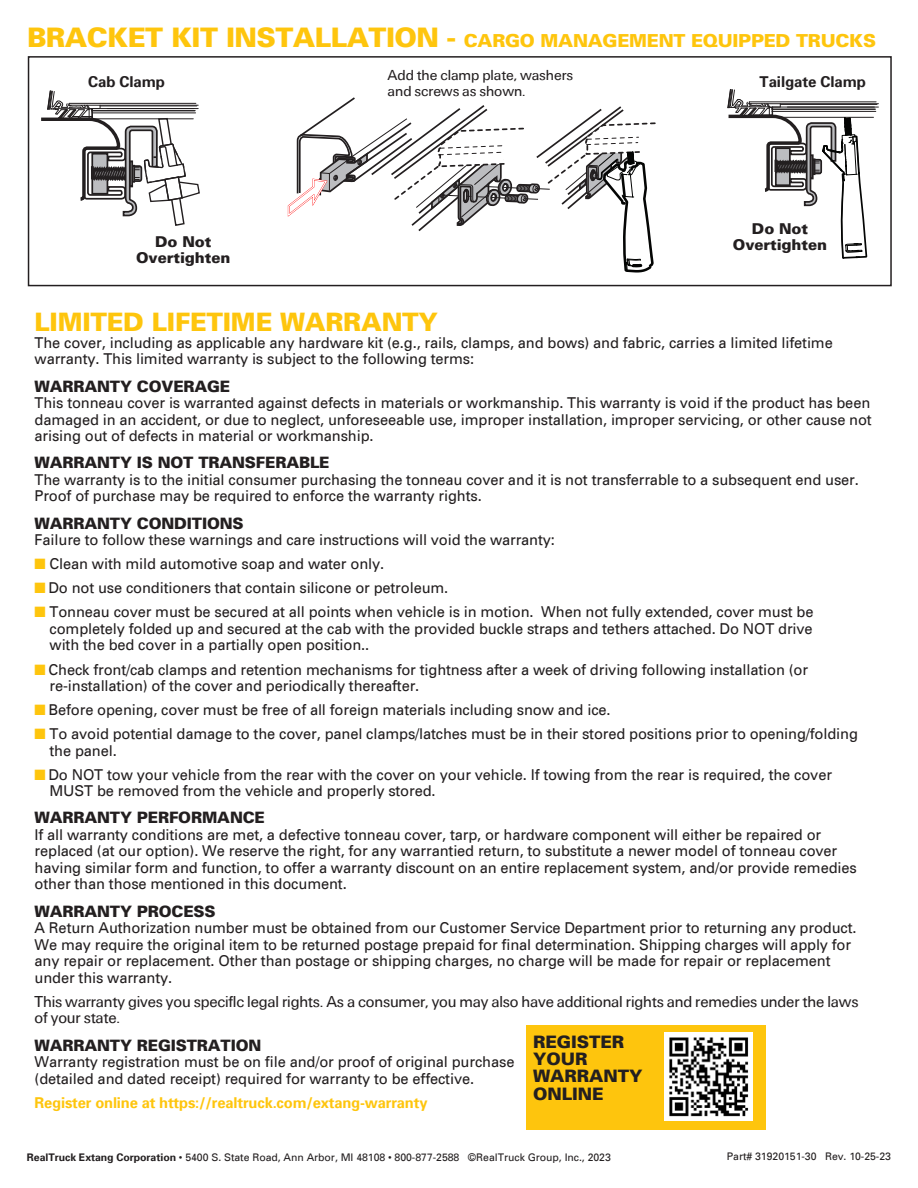
<style>
.page{position:relative;width:918px;height:1188px;background:#fff}
.page>*{position:absolute;margin:0;border:0;box-sizing:border-box;transform-origin:0 0}
.t1{font:900 25.5px "Univers";letter-spacing:-.01em;color:#fec50d}
.t2{font:900 18px "Univers";letter-spacing:-.01em;color:#fec50d}
.t3{font:900 17.25px/17.2px "Univers";letter-spacing:-.005em;color:#231f20}
.t4{font:16.35px/16.5px "Univers U55";letter-spacing:-.01em;color:#231f20}
.t5{font:900 15.75px "Univers";letter-spacing:-.01em;color:#231f20}
.t6{font:15px/16.5px "Univers";letter-spacing:-.01em;color:#231f20}
.t7{font:700 15px "Univers";letter-spacing:-.01em;color:#fec50d}
.t8{font:15px/16.5px "Univers U55";letter-spacing:-.005em;color:#231f20}
.t9{font:900 15px "Univers";letter-spacing:-.005em;color:#231f20}
.t10{font:700 15px "Univers";letter-spacing:-.005em;color:#231f20}
.t11{font:10.5px "Univers";letter-spacing:-.005em;color:#231f20}
.s1{font-size:27px}
.s2{color:#fec50d}
.s3{font-weight:700}
</style>
<div class="page">
<svg style="left:287px;top:89px;width:592px;height:184px"></svg>
<svg style="left:41px;top:90px;width:159px;height:136px"></svg>
<div style="left:526px;top:1025px;width:240px;height:104px;background:#fec50d"></div>
<img style="left:664px;top:1032px;width:89px;height:89px">
<div style="left:28px;top:56px;width:864px;height:230px;border:2px solid #231f20"></div>
<p class="t2" style="left:27px;top:34px;width:851px"><span class="s1">BRACKET KIT INSTALLATION -</span> CARGO MANAGEMENT EQUIPPED TRUCKS</p>
<p class="t8" style="left:388px;top:68px;width:187px">Add the clamp plate, washers and screws as shown.</p>
<p class="t10" style="left:88px;top:76px;width:78px">Cab Clamp</p>
<p class="t10" style="left:760px;top:76px;width:108px">Tailgate Clamp</p>
<p class="t9" style="left:752px;top:223px;width:58px">Do Not</p>
<p class="t9" style="left:155px;top:236px;width:58px">Do Not</p>
<p class="t9" style="left:733px;top:239px;width:96px">Overtighten</p>
<p class="t9" style="left:136px;top:252px;width:96px">Overtighten</p>
<h1 class="t1" style="left:35px;top:313px;width:405px">LIMITED LIFETIME WARRANTY</h1>
<p class="t6" style="left:35px;top:336px;width:800px">The cover, including as applicable any hardware kit (e.g., rails, clamps, and bows) and fabric, carries a limited lifetime warranty. This limited warranty is subject to the following terms:</p>
<p class="t5" style="left:35px;top:380px;width:197px">WARRANTY COVERAGE</p>
<p class="t6" style="left:35px;top:396px;width:839px;text-align:justify">This tonneau cover is warranted against defects in materials or workmanship. This warranty is void if the product has been damaged in an accident, or due to neglect, unforeseeable use, improper installation, improper servicing, or other cause not arising out of defects in material or workmanship.</p>
<p class="t5" style="left:35px;top:457px;width:297px">WARRANTY IS NOT TRANSFERABLE</p>
<p class="t6" style="left:35px;top:473px;width:826px">The warranty is to the initial consumer purchasing the tonneau cover and it is not transferrable to a subsequent end user.<br>Proof of purchase may be required to enforce the warranty rights.</p>
<p class="t5" style="left:35px;top:517px;width:210px">WARRANTY CONDITIONS</p>
<p class="t6" style="left:35px;top:533px;width:522px">Failure to follow these warnings and care instructions will void the warranty:</p>
<p class="t6" style="left:35px;top:557px;width:351px"><span class="s2">■</span> Clean with mild automotive soap and water only.</p>
<p class="t6" style="left:35px;top:581px;width:415px"><span class="s2">■</span> Do not use conditioners that contain silicone or petroleum.</p>
<p class="t6" style="left:50px;top:605px;width:766px;text-align:justify;text-indent:-15px"><span class="s2">■</span> Tonneau cover must be secured at all points when vehicle is in motion. When not fully extended, cover must be completely folded up and secured at the cab with the provided buckle straps and tethers attached. Do NOT drive with the bed cover in a partially open position..</p>
<p class="t6" style="left:50px;top:662px;width:760px;text-indent:-15px"><span class="s2">■</span> Check front/cab clamps and retention mechanisms for tightness after a week of driving following installation (or re-installation) of the cover and periodically thereafter.</p>
<p class="t6" style="left:35px;top:703px;width:578px"><span class="s2">■</span> Before opening, cover must be free of all foreign materials including snow and ice.</p>
<p class="t6" style="left:50px;top:727px;width:810px;text-indent:-15px"><span class="s2">■</span> To avoid potential damage to the cover, panel clamps/latches must be in their stored positions prior to opening/folding the panel.</p>
<p class="t6" style="left:50px;top:767px;width:784px;text-indent:-15px"><span class="s2">■</span> Do NOT tow your vehicle from the rear with the cover on your vehicle. If towing from the rear is required, the cover<br>MUST be removed from the vehicle and properly stored.</p>
<p class="t5" style="left:35px;top:812px;width:232px">WARRANTY PERFORMANCE</p>
<p class="t6" style="left:35px;top:828px;width:824px">If all warranty conditions are met, a defective tonneau cover, tarp, or hardware component will either be repaired or replaced (at our option). We reserve the right, for any warrantied return, to substitute a newer model of tonneau cover having similar form and function, to offer a warranty discount on an entire replacement system, and/or provide remedies other than those mentioned in this document.</p>
<p class="t5" style="left:35px;top:905px;width:183px">WARRANTY PROCESS</p>
<p class="t6" style="left:35px;top:921px;width:824px">A Return Authorization number must be obtained from our Customer Service Department prior to returning any product.<br>We may require the original item to be returned postage prepaid for final determination. Shipping charges will apply for any repair or replacement. Other than postage or shipping charges, no charge will be made for repair or replacement under this warranty.</p>
<p class="t4" style="left:35px;top:994px;width:825px">This warranty gives you specific legal rights. As a consumer, you may also have additional rights and remedies under the laws of your state.</p>
<p class="t5" style="left:35px;top:1039px;width:228px">WARRANTY REGISTRATION</p>
<p class="t6" style="left:35px;top:1055px;width:481px">Warranty registration must be on file and/or proof of original purchase (detailed and dated receipt) required for warranty to be effective.</p>
<p class="t7" style="left:35px;top:1097px;width:394px">Register online at https://realtruck.com/extang-warranty</p>
<p class="t3" style="left:533px;top:1035px;width:111px">REGISTER<br>YOUR<br>WARRANTY<br>ONLINE</p>
<p class="t11" style="left:27px;top:1153px;width:585px"><span class="s3">RealTruck Extang Corporation</span> • 5400 S. State Road, Ann Arbor, MI 48108 • 800-877-2588 ©RealTruck Group, Inc., 2023</p>
<p class="t11" style="left:727px;top:1152px;width:166px">Part# 31920151-30 Rev. 10-25-23</p>
</div>
